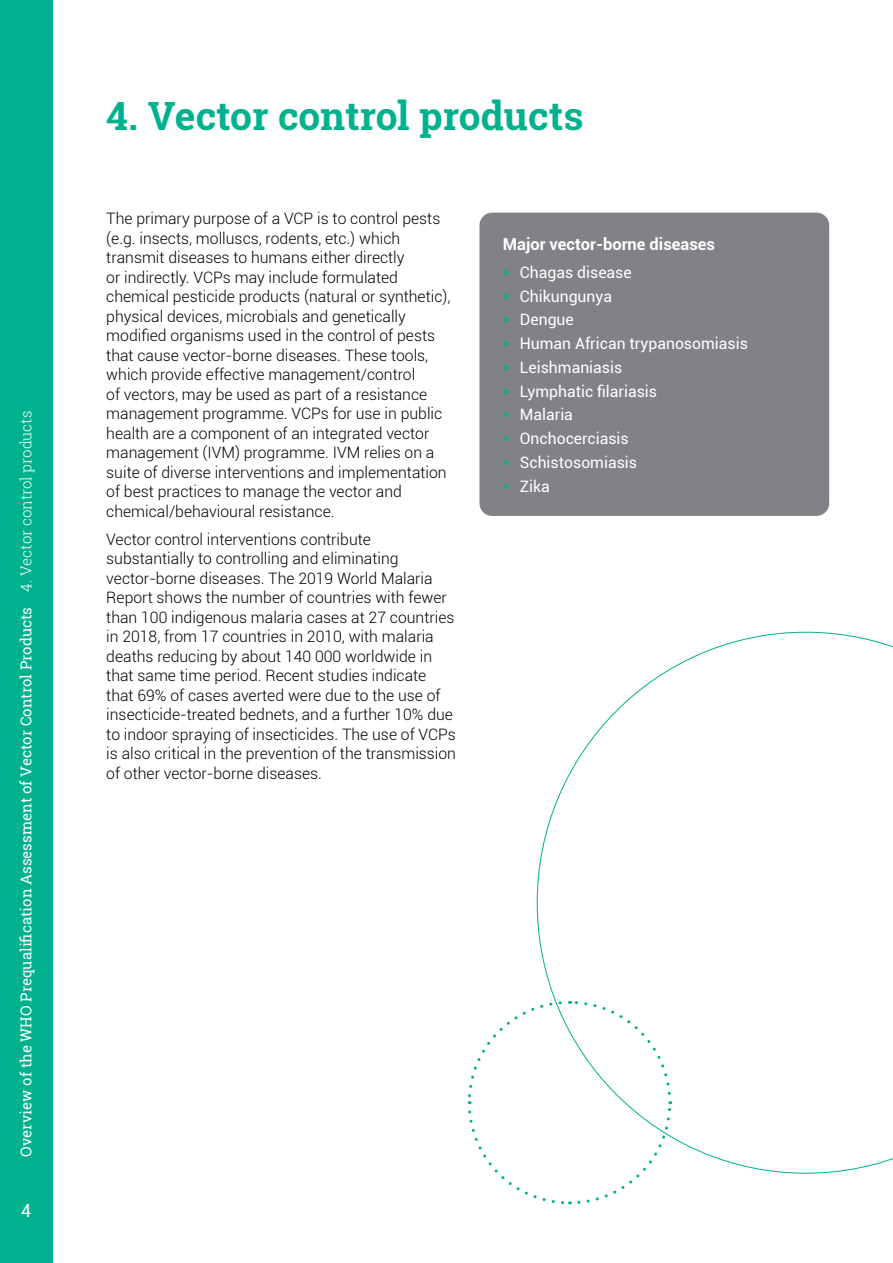
<style>
.page{position:relative;width:893px;height:1263px;background:#fff}
.page>*{position:absolute;margin:0;border:0;box-sizing:border-box;transform-origin:0 0}
.t1{font:700 39px "Roboto Slab";color:#00b18e}
.t2{font:18px "Roboto";color:#fff}
.t3{font:700 16.5px "Roboto";color:#fff}
.t4{font:300 15.75px/19.5px "Roboto";color:#000}
.t5{font:15.75px "Roboto";color:#fff}
.t6{font:15px "Roboto Slab";color:#fff}
.s1{font-weight:300}
.s2{font-weight:300;font-size:22.5px;color:#00b18e}
</style>
<div class="page">
<div style="left:479px;top:213px;width:350px;height:303px;background:#808285;border-radius:13px"></div>
<svg style="left:537px;top:632px;width:356px;height:541px"></svg>
<svg style="left:467px;top:999px;width:206px;height:206px"></svg>
<div style="left:0;top:0;width:53px;height:1263px;background:#00b18e"></div>
<p class="t6" style="left:16px;top:1157px;width:747px;rotate:-90deg">Overview of the WHO Prequalification Assessment of Vector Control Products <span class="s1">4. Vector control products</span></p>
<p class="t2" style="left:21px;top:1197px;width:12px">4</p>
<h1 class="t1" style="left:106px;top:89px;width:479px">4. Vector control products</h1>
<p class="t4" style="left:106px;top:209px;width:346px">The primary purpose of a VCP is to control pests (e.g. insects, molluscs, rodents, etc.) which transmit diseases to humans either directly<br>or indirectly. VCPs may include formulated chemical pesticide products (natural or synthetic), physical devices, microbials and genetically modified organisms used in the control of pests that cause vector-borne diseases. These tools, which provide effective management/control<br>of vectors, may be used as part of a resistance management programme. VCPs for use in public health are a component of an integrated vector management (IVM) programme. IVM relies on a suite of diverse interventions and implementation of best practices to manage the vector and chemical/behavioural resistance.</p>
<p class="t4" style="left:106px;top:529px;width:351px">Vector control interventions contribute substantially to controlling and eliminating vector‑borne diseases. The 2019 World Malaria Report shows the number of countries with fewer than 100 indigenous malaria cases at 27 countries in 2018, from 17 countries in 2010, with malaria deaths reducing by about 140 000 worldwide in that same time period. Recent studies indicate that 69% of cases averted were due to the use of insecticide-treated bednets, and a further 10% due to indoor spraying of insecticides. The use of VCPs is also critical in the prevention of the transmission of other vector-borne diseases.</p>
<p class="t3" style="left:503px;top:232px;width:214px">Major vector-borne diseases</p>
<p class="t5" style="left:503px;top:261px;width:130px"><span class="s2">•</span> Chagas disease</p>
<p class="t5" style="left:503px;top:285px;width:111px"><span class="s2">•</span> Chikungunya</p>
<p class="t5" style="left:503px;top:309px;width:72px"><span class="s2">•</span> Dengue</p>
<p class="t5" style="left:503px;top:332px;width:247px"><span class="s2">•</span> Human African trypanosomiasis</p>
<p class="t5" style="left:503px;top:356px;width:121px"><span class="s2">•</span> Leishmaniasis</p>
<p class="t5" style="left:503px;top:380px;width:156px"><span class="s2">•</span> Lymphatic filariasis</p>
<p class="t5" style="left:503px;top:404px;width:72px"><span class="s2">•</span> Malaria</p>
<p class="t5" style="left:503px;top:427px;width:128px"><span class="s2">•</span> Onchocerciasis</p>
<p class="t5" style="left:503px;top:451px;width:136px"><span class="s2">•</span> Schistosomiasis</p>
<p class="t5" style="left:503px;top:475px;width:49px"><span class="s2">•</span> Zika</p>
</div>
